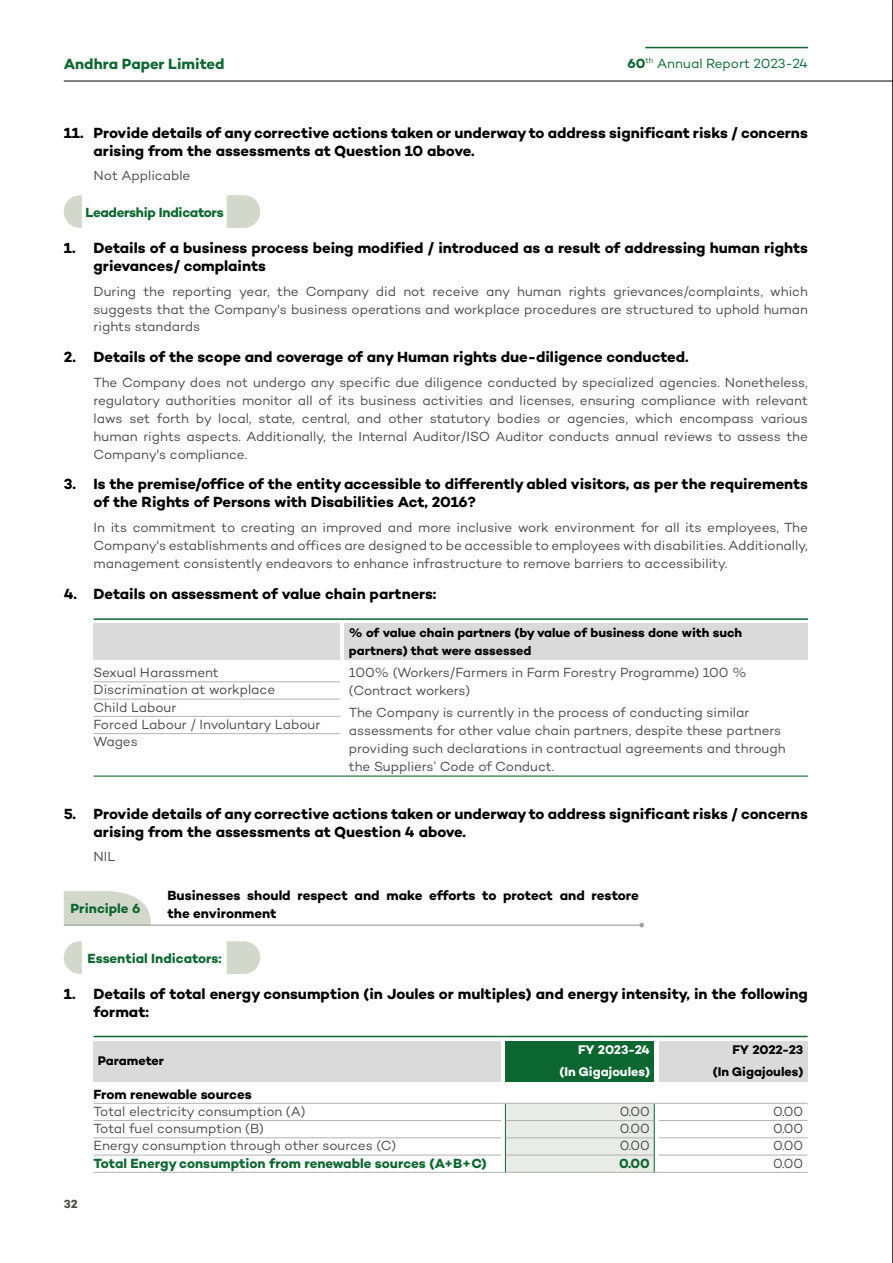
<style>
.page{position:relative;width:893px;height:1263px;background:#fff}
.page>*{position:absolute;margin:0;border:0;box-sizing:border-box;transform-origin:0 0}
.t1{font:700 15px/18px "Campton";color:#000}
.t2{font:700 15px "Campton";color:#0c662f}
.t3{font:13.5px/18px "Campton";letter-spacing:-.005em;color:#4a4a49;text-align:justify}
.t4{font:700 13.5px "Campton";letter-spacing:-.005em;color:#0c662f}
.t5{font:700 13.5px/18px "Campton";letter-spacing:-.005em;color:#000}
.t6{font:13.5px "Campton";color:#0c662f}
.t7{font:700 12.75px/18px "Campton";color:#000}
.t8{font:700 12.75px/22.2px "Campton";letter-spacing:-.005em;color:#fff;text-align:right}
.t9{font:700 12px "Campton";color:#4a4a49}
.s1{font-weight:700}
</style>
<div class="page">
<svg style="left:64px;top:195px;width:18px;height:33px"></svg>
<svg style="left:227px;top:195px;width:33px;height:33px"></svg>
<div style="left:94px;top:624px;width:246px;height:36px;background:#dadada"></div>
<div style="left:345px;top:624px;width:463px;height:36px;background:#dadada"></div>
<hr style="left:94px;top:681px;width:246px;height:1px;background:#b3b2b2">
<hr style="left:94px;top:699px;width:246px;height:1px;background:#b3b2b2">
<hr style="left:94px;top:716px;width:246px;height:1px;background:#b3b2b2">
<hr style="left:94px;top:618px;width:246px;height:2px;background:#0c662f">
<hr style="left:345px;top:618px;width:463px;height:2px;background:#0c662f">
<hr style="left:345px;top:775px;width:463px;height:2px;background:#0c662f">
<hr style="left:94px;top:733px;width:246px;height:1px;background:#b3b2b2">
<hr style="left:94px;top:775px;width:246px;height:2px;background:#0c662f">
<svg style="left:64px;top:891px;width:87px;height:33px;background:#d6dcd0"></svg>
<hr style="left:64px;top:924px;width:578px;height:2px;background:#9d9d9c">
<svg style="left:639px;top:923px;width:5px;height:4px"></svg>
<svg style="left:64px;top:941px;width:18px;height:33px"></svg>
<svg style="left:227px;top:941px;width:33px;height:33px"></svg>
<div style="left:94px;top:1041px;width:407px;height:41px;background:#dadada"></div>
<div style="left:505px;top:1041px;width:149px;height:41px;background:#0c662f"></div>
<div style="left:659px;top:1041px;width:149px;height:41px;background:#dadada"></div>
<hr style="left:659px;top:1120px;width:149px;height:1px;background:#b3b2b2">
<hr style="left:659px;top:1137px;width:149px;height:1px;background:#b3b2b2">
<hr style="left:659px;top:1155px;width:149px;height:1px;background:#b3b2b2">
<hr style="left:659px;top:1103px;width:149px;height:1px;background:#b3b2b2">
<hr style="left:94px;top:1103px;width:407px;height:1px;background:#b3b2b2">
<hr style="left:94px;top:1120px;width:407px;height:1px;background:#b3b2b2">
<hr style="left:94px;top:1137px;width:407px;height:1px;background:#b3b2b2">
<hr style="left:94px;top:1155px;width:407px;height:1px;background:#b3b2b2">
<hr style="left:94px;top:1172px;width:407px;height:1px;background:#b3b2b2">
<svg style="left:501px;top:1103px;width:158px;height:70px;background:#e3e7e1"></svg>
<hr style="left:505px;top:1172px;width:149px;height:1px;background:#b3b2b2">
<hr style="left:659px;top:1172px;width:149px;height:1px;background:#b3b2b2">
<hr style="left:94px;top:1036px;width:407px;height:1px;background:#0c662f">
<hr style="left:505px;top:1036px;width:149px;height:1px;background:#0c662f">
<hr style="left:659px;top:1036px;width:149px;height:1px;background:#0c662f">
<hr style="left:892px;top:0;width:1px;height:1263px;background:#000">
<hr style="left:64px;top:81px;width:829px;height:1px;background:#000">
<hr style="left:645px;top:47px;width:163px;height:1px;background:#0c662f">
<p class="t2" style="left:64px;top:55px;width:162px">Andhra Paper Limited</p>
<p class="t6" style="left:627px;top:55px;width:182px"><span class="s1">60</span><sup>th</sup> Annual Report 2023-24</p>
<p class="t1" style="left:94px;top:123px;width:716px;text-indent:-30px">11. Provide details of any corrective actions taken or underway to address significant risks / concerns arising from the assessments at Question 10 above.</p>
<p class="t3" style="left:94px;top:166px;width:98px">Not Applicable</p>
<p class="t4" style="left:85px;top:204px;width:140px">Leadership Indicators</p>
<p class="t1" style="left:94px;top:239px;width:716px;text-indent:-30px">1. Details of a business process being modified / introduced as a result of addressing human rights grievances/ complaints</p>
<p class="t3" style="left:94px;top:282px;width:716px">During the reporting year, the Company did not receive any human rights grievances/complaints, which suggests that the Company's business operations and workplace procedures are structured to uphold human rights standards</p>
<p class="t1" style="left:64px;top:348px;width:626px">2. Details of the scope and coverage of any Human rights due-diligence conducted.</p>
<p class="t3" style="left:94px;top:373px;width:716px">The Company does not undergo any specific due diligence conducted by specialized agencies. Nonetheless, regulatory authorities monitor all of its business activities and licenses, ensuring compliance with relevant laws set forth by local, state, central, and other statutory bodies or agencies, which encompass various human rights aspects. Additionally, the Internal Auditor/ISO Auditor conducts annual reviews to assess the Company's compliance.</p>
<p class="t1" style="left:94px;top:475px;width:716px;text-indent:-30px">3. Is the premise/office of the entity accessible to differently abled visitors, as per the requirements of the Rights of Persons with Disabilities Act, 2016?</p>
<p class="t3" style="left:94px;top:518px;width:716px">In its commitment to creating an improved and more inclusive work environment for all its employees, The Company's establishments and offices are designed to be accessible to employees with disabilities. Additionally, management consistently endeavors to enhance infrastructure to remove barriers to accessibility.</p>
<p class="t1" style="left:64px;top:584px;width:374px">4. Details on assessment of value chain partners:</p>
<p class="t7" style="left:349px;top:623px;width:395px">% of value chain partners (by value of business done with such partners) that were assessed</p>
<p class="t3" style="left:94px;top:663px;width:127px">Sexual Harassment</p>
<p class="t3" style="left:349px;top:663px;width:399px">100% (Workers/Farmers in Farm Forestry Programme) 100 % (Contract workers)</p>
<p class="t3" style="left:349px;top:703px;width:438px;text-align:left">The Company is currently in the process of conducting similar assessments for other value chain partners, despite these partners providing such declarations in contractual agreements and through the Suppliers’ Code of Conduct.</p>
<p class="t3" style="left:94px;top:681px;width:228px;line-height:17.2px;text-align:left">Discrimination at workplace<br>Child Labour<br>Forced Labour / Involuntary Labour<br>Wages</p>
<p class="t1" style="left:94px;top:804px;width:716px;text-indent:-30px">5. Provide details of any corrective actions taken or underway to address significant risks / concerns arising from the assessments at Question 4 above.</p>
<p class="t3" style="left:94px;top:847px;width:23px">NIL</p>
<p class="t5" style="left:168px;top:886px;width:473px">Businesses should respect and make efforts to protect and restore the environment</p>
<p class="t4" style="left:87px;top:949px;width:136px">Essential Indicators:</p>
<p class="t1" style="left:94px;top:985px;width:716px;text-indent:-30px">1. Details of total energy consumption (in Joules or multiples) and energy intensity, in the following format:</p>
<p class="t7" style="left:98px;top:1051px;width:68px">Parameter</p>
<p class="t8" style="left:559px;top:1038px;width:92px">FY 2023-24 (In Gigajoules)</p>
<p class="t7" style="left:713px;top:1038px;width:92px;line-height:22.2px;text-align:right">FY 2022-23<br>(In Gigajoules)</p>
<p class="t5" style="left:94px;top:1085px;width:160px">From renewable sources</p>
<p class="t3" style="left:94px;top:1102px;width:213px">Total electricity consumption (A)</p>
<p class="t3" style="left:620px;top:1102px;width:32px">0.00</p>
<p class="t3" style="left:773px;top:1102px;width:32px">0.00</p>
<p class="t3" style="left:94px;top:1119px;width:172px">Total fuel consumption (B)</p>
<p class="t3" style="left:620px;top:1119px;width:32px">0.00</p>
<p class="t3" style="left:773px;top:1119px;width:32px">0.00</p>
<p class="t3" style="left:94px;top:1136px;width:304px">Energy consumption through other sources (C)</p>
<p class="t3" style="left:620px;top:1136px;width:32px">0.00</p>
<p class="t3" style="left:773px;top:1136px;width:32px">0.00</p>
<p class="t4" style="left:94px;top:1154px;width:395px">Total Energy consumption from renewable sources (A+B+C)</p>
<p class="t4" style="left:619px;top:1154px;width:32px">0.00</p>
<p class="t3" style="left:773px;top:1154px;width:32px">0.00</p>
<p class="t9" style="left:64px;top:1196px;width:15px">32</p>
<p class="t4" style="left:71px;top:900px;width:71px">Principle 6</p>
</div>
